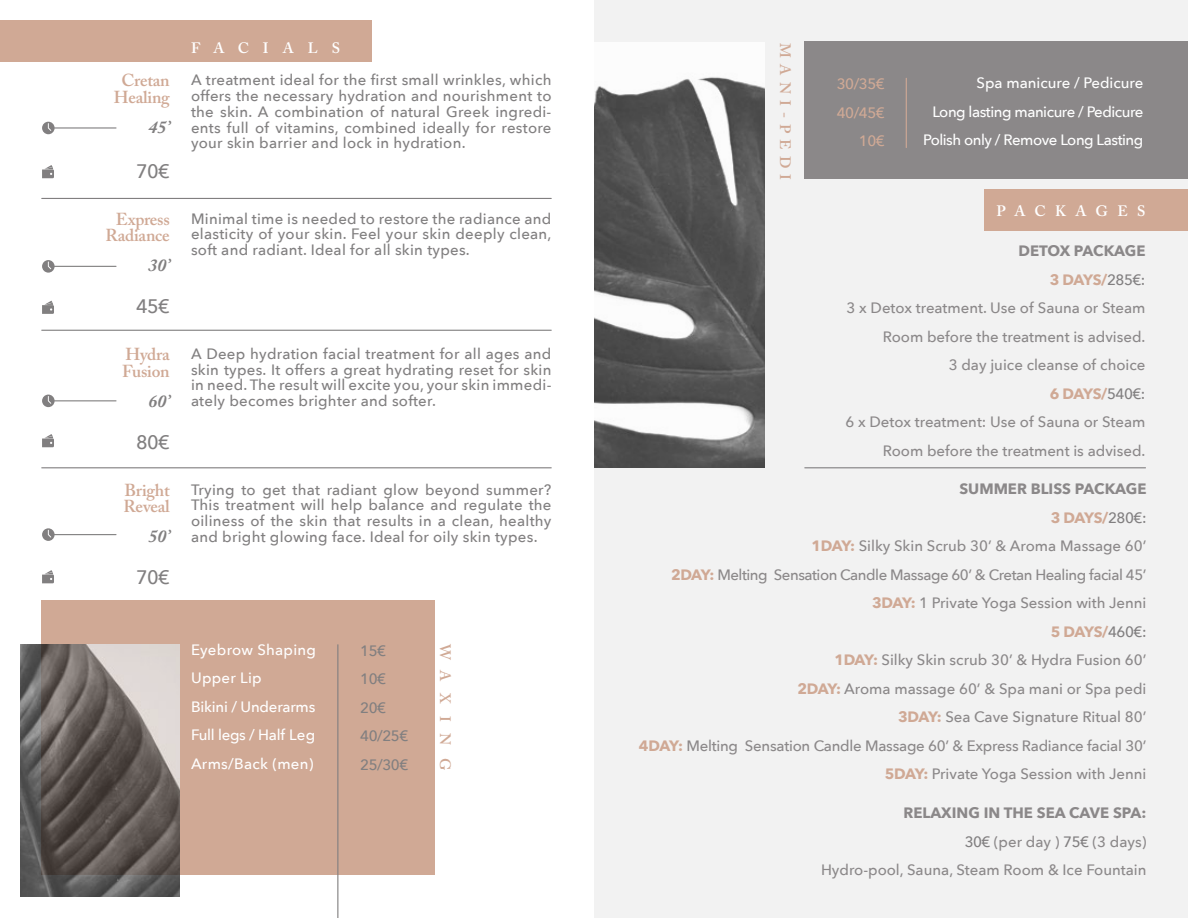
<style>
.page{position:relative;width:1188px;height:918px;background:#fff}
.page>*{position:absolute;margin:0;border:0;box-sizing:border-box;transform-origin:0 0}
.t1{font:500 19.5px "Avenir Next";letter-spacing:-.03em;color:#817f80}
.t2{font:italic 700 18px "Adobe Caslon Pro";color:#817f80}
.t3{font:600 17.25px/16.5px "Adobe Caslon Pro";letter-spacing:-.01em;color:#d0a995}
.t4{font:500 15px/15.8px "Avenir Next";letter-spacing:.02em;color:#817f80;text-align:justify}
.t5{font:500 15px/28.5px "Avenir Next";color:#8b8889;text-align:right}
.t6{font:500 15px/28.5px "Avenir Next";letter-spacing:-.015em;color:#fff;text-align:right}
.t7{font:500 15px/28.5px "Avenir Next";letter-spacing:.01em;color:#fff}
.t8{font:500 15px/28.5px "Avenir Next";letter-spacing:-.03em;color:#817f80}
.t9{font:600 15px "Adobe Caslon Pro";letter-spacing:.41em;color:#d0a995}
.t10{font:500 15px/28.5px "Avenir Next";letter-spacing:-.03em;color:#d0a995;text-align:right}
.t11{font:600 15px "Adobe Caslon Pro";letter-spacing:.635em;color:#fff}
.t12{font:600 15px "Adobe Caslon Pro";letter-spacing:.93em;color:#fff}
.s1{font-weight:700}
.s2{font-weight:700;color:#d0a995}
.s3{color:#817f80}
</style>
<div class="page">
<div style="left:0;top:21px;width:371px;height:41px;background:#d0a995"></div>
<div style="left:594px;top:0;width:594px;height:918px;background:#f2f2f2"></div>
<div style="left:984px;top:190px;width:204px;height:41px;background:#d0a995"></div>
<svg style="left:42px;top:122px;width:75px;height:12px"></svg>
<svg style="left:42px;top:260px;width:75px;height:13px"></svg>
<svg style="left:42px;top:395px;width:75px;height:12px"></svg>
<svg style="left:42px;top:301px;width:12px;height:13px"></svg>
<svg style="left:42px;top:434px;width:12px;height:13px"></svg>
<svg style="left:42px;top:165px;width:12px;height:13px"></svg>
<svg style="left:42px;top:528px;width:75px;height:13px"></svg>
<svg style="left:42px;top:570px;width:12px;height:13px"></svg>
<img style="left:594px;top:77px;width:171px;height:390px">
<svg style="left:41px;top:330px;width:511px;height:1px"></svg>
<svg style="left:41px;top:198px;width:511px;height:1px"></svg>
<svg style="left:41px;top:467px;width:511px;height:1px"></svg>
<svg style="left:804px;top:467px;width:342px;height:1px"></svg>
<div style="left:41px;top:600px;width:394px;height:275px;background:#d0a995"></div>
<svg style="left:337px;top:644px;width:1px;height:274px"></svg>
<img style="left:20px;top:645px;width:160px;height:251px">
<div style="left:805px;top:41px;width:383px;height:137px;background:#8b8889"></div>
<svg style="left:906px;top:78px;width:1px;height:70px"></svg>
<p class="t3" style="left:114px;top:72px;width:57px;text-align:center">Cretan<br>Healing</p>
<p class="t2" style="left:149px;top:116px;width:23px">45’</p>
<h1 class="t1" style="left:136px;top:155px;width:35px">70€</h1>
<p class="t3" style="left:105px;top:211px;width:66px;text-align:right">Express<br>Radiance</p>
<p class="t2" style="left:149px;top:255px;width:23px">30’</p>
<h1 class="t1" style="left:136px;top:290px;width:35px">45€</h1>
<p class="t3" style="left:122px;top:346px;width:49px">Hydra<br>Fusion</p>
<p class="t2" style="left:149px;top:390px;width:23px">60’</p>
<h1 class="t1" style="left:136px;top:425px;width:35px">80€</h1>
<p class="t3" style="left:124px;top:482px;width:48px">Bright<br>Reveal</p>
<p class="t2" style="left:149px;top:526px;width:23px">50’</p>
<h1 class="t1" style="left:136px;top:561px;width:35px">70€</h1>
<p class="t12" style="left:191px;top:39px;width:150px">FACIALS</p>
<p class="t4" style="left:191px;top:72px;width:362px">A treatment ideal for the first small wrinkles, which offers the necessary hydration and nourishment to the skin. A combination of natural Greek ingredi&shy;ents full of vitamins, combined ideally for restore your skin barrier and lock in hydration.</p>
<p class="t4" style="left:191px;top:210px;width:362px">Minimal time is needed to restore the radiance and elasticity of your skin. Feel your skin deeply clean, soft and radiant. Ideal for all skin types.</p>
<p class="t4" style="left:191px;top:345px;width:362px">A Deep hydration facial treatment for all ages and skin types. It offers a great hydrating reset for skin in need. The result will excite you, your skin immedi&shy;ately becomes brighter and softer.</p>
<p class="t4" style="left:191px;top:481px;width:362px">Trying to get that radiant glow beyond summer?<br>This treatment will help balance and regulate the oiliness of the skin that results in a clean, healthy and bright glowing face. Ideal for oily skin types.</p>
<p class="t7" style="left:191px;top:635px;width:126px">Eyebrow Shaping<br>Upper Lip<br>Bikini / Underarms<br>Full legs / Half Leg<br>Arms/Back (men)</p>
<p class="t9" style="left:454px;top:644px;width:127px;rotate:90deg">WAXING</p>
<p class="t8" style="left:360px;top:636px;width:50px">15€<br>10€<br>20€<br>40/25€<br>25/30€</p>
<p class="t9" style="left:794px;top:43px;width:138px;rotate:90deg">MANI-PEDI</p>
<p class="t10" style="left:837px;top:69px;width:50px">30/35€<br>40/45€<br>10€</p>
<p class="t6" style="left:923px;top:68px;width:222px">Spa manicure / Pedicure<br>Long lasting manicure / Pedicure<br>Polish only / Remove Long Lasting</p>
<p class="t11" style="left:996px;top:203px;width:150px">PACKAGES</p>
<p class="t5" style="left:845px;top:236px;width:302px"><span class="s1">DETOX PACKAGE<br></span><span class="s2">3 DAYS/</span><span class="s3">285€:<br></span>3 x Detox treatment. Use of Sauna or Steam<br>Room before the treatment is advised.<br>3 day juice cleanse of choice<br><span class="s2">6 DAYS/</span><span class="s3">540€:<br></span>6 x Detox treatment: Use of Sauna or Steam<br>Room before the treatment is advised.</p>
<p class="t5" style="left:639px;top:474px;width:509px"><span class="s1">SUMMER BLISS PACKAGE<br></span><span class="s2">3 DAYS/</span><span class="s3">280€:<br></span><span class="s2">1DAY:</span> Silky Skin Scrub 30’ &amp; Aroma Massage 60’<br><span class="s2">2DAY:</span> Melting Sensation Candle Massage 60’ &amp; Cretan Healing facial 45’ <span class="s2">3DAY:</span> 1 Private Yoga Session with Jenni<br><span class="s2">5 DAYS/</span><span class="s3">460€:<br></span><span class="s2">1DAY:</span> Silky Skin scrub 30’ &amp; Hydra Fusion 60’<br><span class="s2">2DAY:</span> Aroma massage 60’ &amp; Spa mani or Spa pedi<br><span class="s2">3DAY:</span> Sea Cave Signature Ritual 80’<br><span class="s2">4DAY:</span> Melting Sensation Candle Massage 60’ &amp; Express Radiance facial 30’ <span class="s2">5DAY:</span> Private Yoga Session with Jenni</p>
<p class="t5" style="left:821px;top:798px;width:327px"><span class="s1">RELAXING IN THE SEA CAVE SPA:<br></span><span class="s3">30€</span> (per day ) <span class="s3">75€</span> (3 days)<br>Hydro-pool, Sauna, Steam Room &amp; Ice Fountain</p>
</div>
